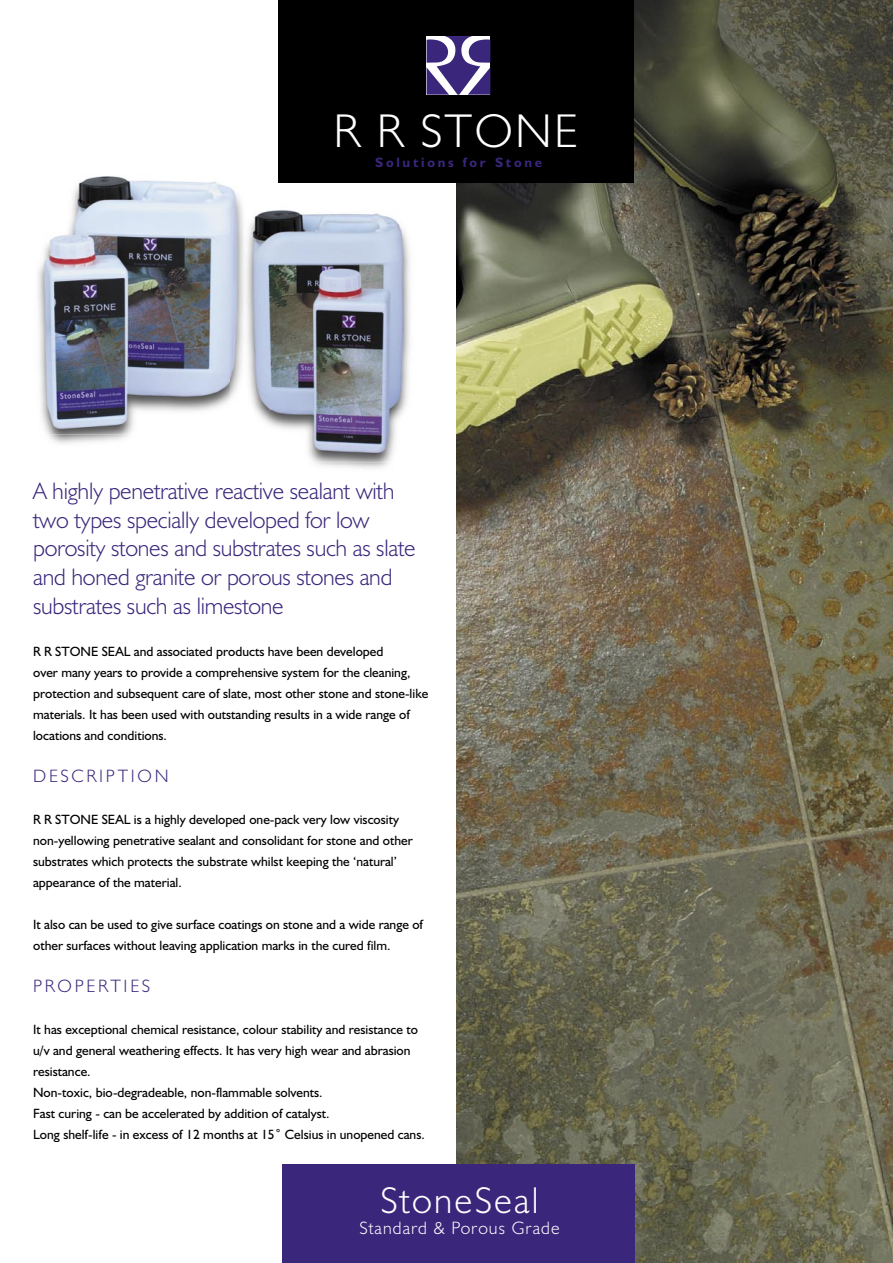
<style>
.page{position:relative;width:893px;height:1263px;background:#fff}
.page>*{position:absolute;margin:0;border:0;box-sizing:border-box;transform-origin:0 0}
.t1{font:300 47.7px "Humanist 521 BT";letter-spacing:.05em;color:#fff}
.t2{font:300 37.5px "Humanist 521 BT";letter-spacing:.06em;color:#fff}
.t3{font:300 24px/28.8px "Humanist 521 BT";letter-spacing:-.01em;color:#3a267b}
.t4{font:300 18px "Humanist 521 BT";letter-spacing:.15em;color:#3a267b}
.t5{font:300 18px "Humanist 521 BT";letter-spacing:.06em;color:#fff}
.t6{font:700 13.65px "Humanist 521 BT";letter-spacing:.2em;color:#3a267b}
.t7{font:13.5px/21px "Humanist 521 BT";color:#000}
</style>
<div class="page">
<img style="left:456px;top:0;width:437px;height:1263px">
<div style="left:282px;top:1164px;width:353px;height:98px;background:#3a267b"></div>
<div style="left:278px;top:0;width:356px;height:183px;background:#000"></div>
<svg style="left:427px;top:36px;width:63px;height:59px;background:#7c6fa7"></svg>
<img style="left:48px;top:434px;width:341px;height:35px">
<img style="left:38px;top:176px;width:202px;height:258px">
<img style="left:231px;top:210px;width:179px;height:253px">
<img style="left:231px;top:199px;width:12px;height:235px">
<h1 class="t1" style="left:333px;top:101px;width:246px">R R STONE</h1>
<p class="t6" style="left:375px;top:154px;width:168px">Solutions for Stone</p>
<h3 class="t3" style="left:33px;top:476px;width:384px">A highly penetrative reactive sealant with two types specially developed for low porosity stones and substrates such as slate and honed granite or porous stones and substrates such as limestone</h3>
<p class="t7" style="left:33px;top:641px;width:397px">R R STONE SEAL and associated products have been developed<br>over many years to provide a comprehensive system for the cleaning, protection and subsequent care of slate, most other stone and stone-like materials. It has been used with outstanding results in a wide range of locations and conditions.</p>
<h3 class="t4" style="left:33px;top:765px;width:137px">DESCRIPTION</h3>
<p class="t7" style="left:33px;top:809px;width:381px">R R STONE SEAL is a highly developed one-pack very low viscosity non-yellowing penetrative sealant and consolidant for stone and other substrates which protects the substrate whilst keeping the ‘natural’ appearance of the material.</p>
<p class="t7" style="left:33px;top:914px;width:392px">It also can be used to give surface coatings on stone and a wide range of other surfaces without leaving application marks in the cured film.</p>
<h3 class="t4" style="left:33px;top:975px;width:119px">PROPERTIES</h3>
<p class="t7" style="left:33px;top:1019px;width:393px">It has exceptional chemical resistance, colour stability and resistance to u/v and general weathering effects. It has very high wear and abrasion resistance.<br>Non-toxic, bio-degradeable, non-flammable solvents.<br>Fast curing - can be accelerated by addition of catalyst.<br>Long shelf-life - in excess of 12 months at 15˚ Celsius in unopened cans.</p>
<h2 class="t2" style="left:380px;top:1177px;width:160px">StoneSeal</h2>
<h3 class="t5" style="left:359px;top:1217px;width:202px">Standard &amp; Porous Grade</h3>
</div>
